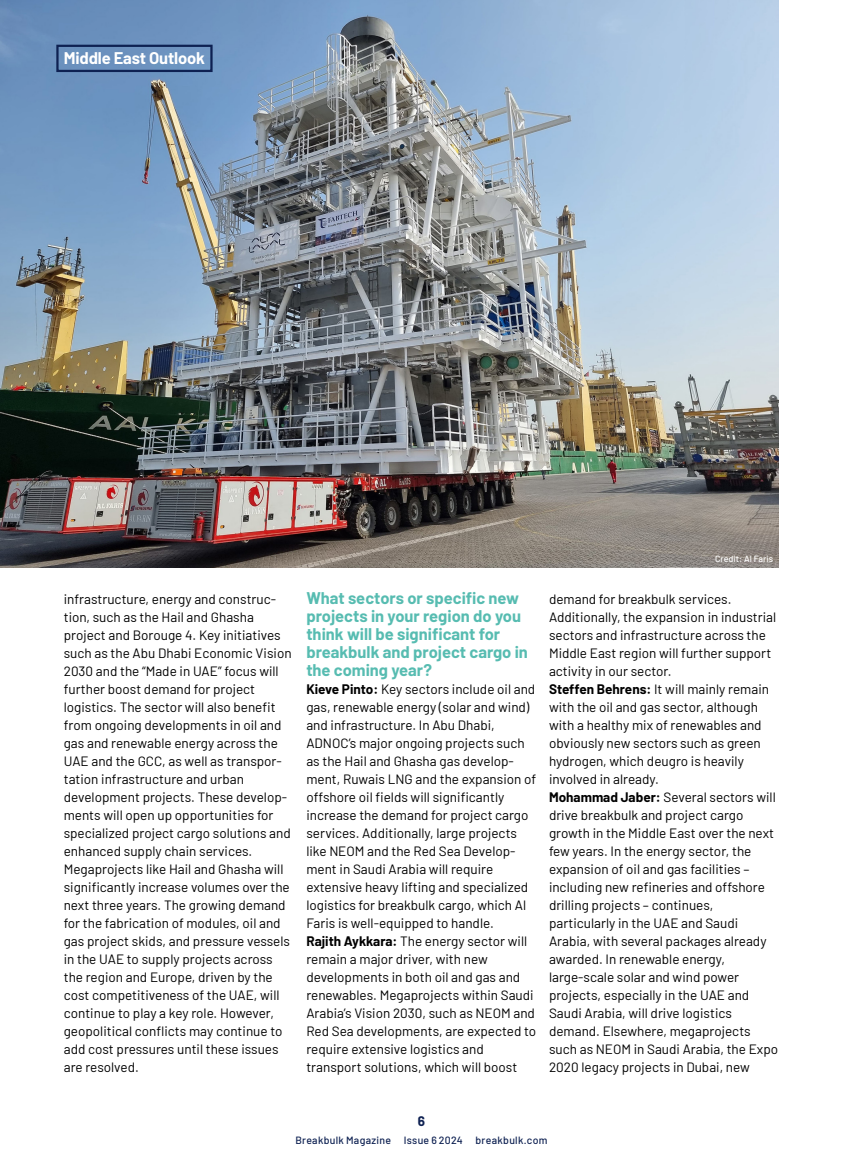
<style>
.page{position:relative;width:864px;height:1174px;background:#fff}
.page>*{position:absolute;margin:0;border:0;box-sizing:border-box;transform-origin:0 0}
.Sub_Heading{font:700 16.5px/18px "Barlow";color:#57bcb1}
.Slug_Right{font:700 16.5px "Barlow";letter-spacing:-.01em;color:#fff}
.Body_Copy{font:13.5px/18px "Barlow";color:#000}
.t1{font:700 13.5px "Barlow";color:#0e2152}
.t2{font:500 10.5px "Barlow";letter-spacing:.03em;color:#0e2152}
.t3{font:500 9px "Barlow";color:#fff}
.s1{font-weight:700}
</style>
<div class="page">
<img style="left:0;top:0;width:778px;height:568px">
<div style="left:56px;top:45px;width:156px;height:27px;border:2px solid #0e2152"></div>
<p class="Slug_Right" style="left:64px;top:46px;width:142px">Middle East Outlook</p>
<p class="Body_Copy" style="left:64px;top:589px;width:229px">infrastructure, energy and construc&shy;tion, such as the Hail and Ghasha project and Borouge 4. Key initiatives such as the Abu Dhabi Economic Vision 2030 and the “Made in UAE” focus will further boost demand for project logistics. The sector will also benefit from ongoing developments in oil and gas and renewable energy across the UAE and the GCC, as well as transpor&shy;tation infrastructure and urban development projects. These develop&shy;ments will open up opportunities for specialized project cargo solutions and enhanced supply chain services.<br>Megaprojects like Hail and Ghasha will significantly increase volumes over the next three years. The growing demand for the fabrication of modules, oil and gas project skids, and pressure vessels in the UAE to supply projects across the region and Europe, driven by the cost competitiveness of the UAE, will continue to play a key role. However, geopolitical conflicts may continue to add cost pressures until these issues are resolved.</p>
<p class="Sub_Heading" style="left:306px;top:588px;width:223px">What sectors or specific new projects in your region do you think will be significant for breakbulk and project cargo in the coming year?</p>
<p class="Body_Copy" style="left:306px;top:679px;width:231px"><span class="s1">Kieve Pinto:</span> Key sectors include oil and gas, renewable energy (solar and wind) and infrastructure. In Abu Dhabi, ADNOC’s major ongoing projects such as the Hail and Ghasha gas develop&shy;ment, Ruwais LNG and the expansion of offshore oil fields will significantly increase the demand for project cargo services. Additionally, large projects like NEOM and the Red Sea Develop&shy;ment in Saudi Arabia will require extensive heavy lifting and specialized logistics for breakbulk cargo, which Al Faris is well-equipped to handle.</p>
<p class="Body_Copy" style="left:306px;top:931px;width:231px"><span class="s1">Rajith Aykkara:</span> The energy sector will remain a major driver, with new developments in both oil and gas and renewables. Megaprojects within Saudi Arabia’s Vision 2030, such as NEOM and Red Sea developments, are expected to require extensive logistics and transport solutions, which will boost</p>
<p class="t3" style="left:714px;top:552px;width:60px">Credit: Al Faris</p>
<p class="Body_Copy" style="left:548px;top:589px;width:228px">demand for breakbulk services.<br>Additionally, the expansion in industrial sectors and infrastructure across the Middle East region will further support activity in our sector.</p>
<p class="Body_Copy" style="left:548px;top:679px;width:221px"><span class="s1">Steffen Behrens:</span> It will mainly remain with the oil and gas sector, although with a healthy mix of renewables and obviously new sectors such as green hydrogen, which deugro is heavily involved in already.</p>
<p class="Body_Copy" style="left:548px;top:787px;width:230px"><span class="s1">Mohammad Jaber:</span> Several sectors will drive breakbulk and project cargo growth in the Middle East over the next few years. In the energy sector, the expansion of oil and gas facilities – including new refineries and offshore drilling projects – continues, particularly in the UAE and Saudi Arabia, with several packages already awarded. In renewable energy, large-scale solar and wind power projects, especially in the UAE and Saudi Arabia, will drive logistics demand. Elsewhere, megaprojects such as NEOM in Saudi Arabia, the Expo 2020 legacy projects in Dubai, new</p>
<p class="t1" style="left:417px;top:1111px;width:9px">6</p>
<p class="t2" style="left:295px;top:1132px;width:253px">Breakbulk Magazine Issue 6 2024 breakbulk.com</p>
</div>
